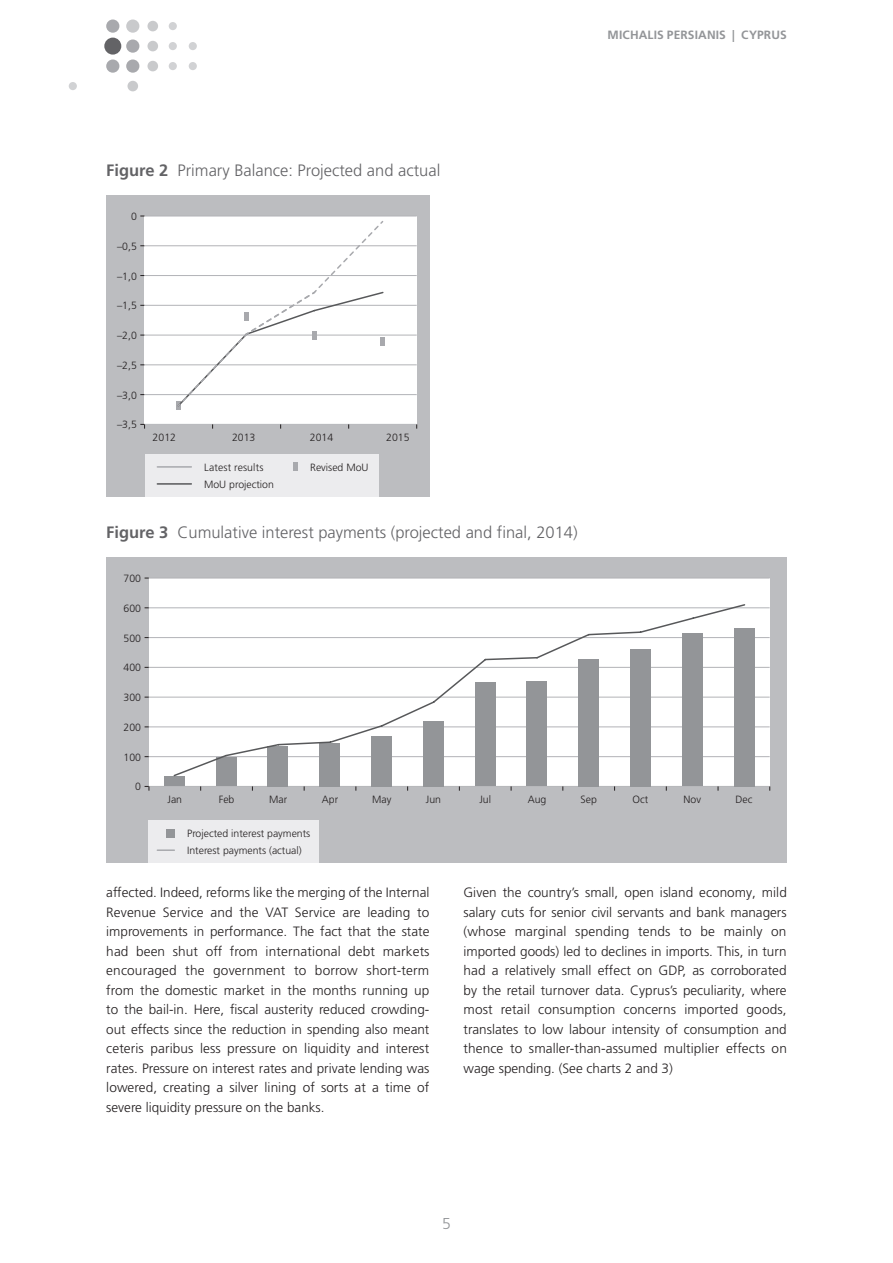
<style>
.page{position:relative;width:893px;height:1263px;background:#fff}
.page>*{position:absolute;margin:0;border:0;box-sizing:border-box;transform-origin:0 0}
._330_B_U{font:300 16.5px "Frutiger LT Pro";color:#636366}
.t1{font:300 15.75px "Frutiger LT Pro";color:#939598}
._200_Standard{font:300 13.5px/19.5px "Frutiger LT Pro";color:#231f20;text-align:justify}
.t2{font:700 12px "Frutiger LT Pro";color:#939598}
.t3{font:300 10.5px "Frutiger LT Pro";color:#231f20}
.s1{font-weight:700}
</style>
<div class="page">
<div style="left:104px;top:38px;width:17px;height:17px;background:#636366;border-radius:50%"></div>
<div style="left:69px;top:82px;width:8px;height:8px;background:#d1d2d4;border-radius:50%"></div>
<div style="left:127px;top:81px;width:11px;height:10px;background:#c9cacc;border-radius:50%"></div>
<div style="left:169px;top:22px;width:8px;height:8px;background:#d1d2d4;border-radius:50%"></div>
<div style="left:147px;top:21px;width:11px;height:10px;background:#c9cacc;border-radius:50%"></div>
<div style="left:189px;top:42px;width:8px;height:8px;background:#d1d2d4;border-radius:50%"></div>
<div style="left:169px;top:42px;width:8px;height:8px;background:#d1d2d4;border-radius:50%"></div>
<div style="left:147px;top:41px;width:11px;height:10px;background:#c9cacc;border-radius:50%"></div>
<div style="left:189px;top:62px;width:8px;height:8px;background:#d1d2d4;border-radius:50%"></div>
<div style="left:169px;top:62px;width:8px;height:8px;background:#d1d2d4;border-radius:50%"></div>
<div style="left:147px;top:61px;width:11px;height:10px;background:#c9cacc;border-radius:50%"></div>
<div style="left:126px;top:20px;width:13px;height:13px;background:#c9cacc;border-radius:50%"></div>
<div style="left:106px;top:20px;width:13px;height:13px;background:#a8a9ad;border-radius:50%"></div>
<div style="left:126px;top:39px;width:13px;height:14px;background:#a8a9ad;border-radius:50%"></div>
<div style="left:126px;top:59px;width:13px;height:14px;background:#a8a9ad;border-radius:50%"></div>
<div style="left:106px;top:59px;width:13px;height:14px;background:#a8a9ad;border-radius:50%"></div>
<div style="left:106px;top:195px;width:323px;height:302px;background:#bcbdc0"></div>
<div style="left:145px;top:216px;width:272px;height:208px;background:#fff"></div>
<hr style="left:145px;top:424px;width:272px;height:1px;background:#b2b3b7">
<hr style="left:145px;top:394px;width:272px;height:1px;background:#b2b3b7">
<hr style="left:145px;top:364px;width:272px;height:1px;background:#b2b3b7">
<hr style="left:145px;top:335px;width:272px;height:1px;background:#b2b3b7">
<hr style="left:145px;top:305px;width:272px;height:1px;background:#b2b3b7">
<hr style="left:145px;top:275px;width:272px;height:1px;background:#b2b3b7">
<hr style="left:145px;top:245px;width:272px;height:1px;background:#b2b3b7">
<hr style="left:145px;top:216px;width:272px;height:1px;background:#b2b3b7">
<div style="left:145px;top:454px;width:233px;height:43px;background:#ececee"></div>
<hr style="left:157px;top:466px;width:34px;height:2px;background:#a8a9ad">
<hr style="left:157px;top:483px;width:34px;height:2px;background:#57585a">
<svg style="left:293px;top:463px;width:4px;height:8px"></svg>
<svg style="left:176px;top:221px;width:209px;height:189px"></svg>
<div style="left:106px;top:557px;width:681px;height:305px;background:#bcbdc0"></div>
<div style="left:149px;top:820px;width:170px;height:42px;background:#ececee"></div>
<div style="left:149px;top:578px;width:621px;height:208px;background:#fff"></div>
<hr style="left:149px;top:786px;width:621px;height:1px;background:#b2b3b7">
<hr style="left:149px;top:756px;width:621px;height:1px;background:#b2b3b7">
<hr style="left:149px;top:726px;width:621px;height:1px;background:#b2b3b7">
<hr style="left:149px;top:697px;width:621px;height:1px;background:#b2b3b7">
<hr style="left:149px;top:667px;width:621px;height:1px;background:#b2b3b7">
<hr style="left:149px;top:637px;width:621px;height:1px;background:#b2b3b7">
<hr style="left:149px;top:607px;width:621px;height:1px;background:#b2b3b7">
<hr style="left:149px;top:578px;width:621px;height:1px;background:#b2b3b7">
<div style="left:164px;top:777px;width:21px;height:9px;background:#939598"></div>
<div style="left:216px;top:758px;width:20px;height:28px;background:#939598"></div>
<div style="left:268px;top:746px;width:20px;height:40px;background:#939598"></div>
<div style="left:319px;top:743px;width:21px;height:43px;background:#939598"></div>
<div style="left:371px;top:736px;width:21px;height:50px;background:#939598"></div>
<div style="left:423px;top:721px;width:21px;height:65px;background:#939598"></div>
<div style="left:475px;top:683px;width:20px;height:103px;background:#939598"></div>
<div style="left:527px;top:682px;width:20px;height:104px;background:#939598"></div>
<div style="left:578px;top:659px;width:21px;height:127px;background:#939598"></div>
<div style="left:630px;top:649px;width:21px;height:137px;background:#939598"></div>
<div style="left:682px;top:633px;width:21px;height:153px;background:#939598"></div>
<div style="left:734px;top:628px;width:21px;height:158px;background:#939598"></div>
<svg style="left:172px;top:604px;width:574px;height:173px"></svg>
<div style="left:166px;top:829px;width:8px;height:8px;background:#939598"></div>
<svg style="left:145px;top:786px;width:5px;height:5px"></svg>
<svg style="left:157px;top:849px;width:17px;height:2px"></svg>
<p class="_330_B_U" style="left:106px;top:160px;width:336px"><span class="s1">FIGURE 2</span> Primary Balance: Projected and actual</p>
<p class="t3" style="left:131px;top:211px;width:7px">0</p>
<p class="t3" style="left:117px;top:240px;width:21px">–0,5</p>
<p class="t3" style="left:117px;top:270px;width:21px">–1,0</p>
<p class="t3" style="left:117px;top:300px;width:21px">–1,5</p>
<p class="t3" style="left:117px;top:329px;width:21px">–2,0</p>
<p class="t3" style="left:117px;top:359px;width:21px">–2,5</p>
<p class="t3" style="left:117px;top:389px;width:21px">–3,0</p>
<p class="t3" style="left:117px;top:418px;width:21px">–3,5</p>
<p class="t3" style="left:153px;top:432px;width:25px">2012</p>
<p class="t3" style="left:232px;top:432px;width:25px">2013</p>
<p class="t3" style="left:310px;top:432px;width:25px">2014</p>
<p class="t3" style="left:386px;top:432px;width:25px">2015</p>
<p class="t3" style="left:204px;top:478px;width:71px">MoU projection</p>
<p class="t3" style="left:204px;top:461px;width:61px">Latest results</p>
<p class="t3" style="left:310px;top:461px;width:60px">Revised MoU</p>
<p class="t2" style="left:608px;top:28px;width:19px">MICHALIS</p>
<p class="t2" style="left:667px;top:28px;width:15px">PERSIANIS</p>
<p class="t2" style="left:732px;top:28px;width:26px">| CYPRUS</p>
<p class="_330_B_U" style="left:106px;top:523px;width:473px"><span class="s1">FIGURE 3</span> Cumulative interest payments (projected and final, 2014)</p>
<p class="t3" style="left:124px;top:572px;width:19px">700</p>
<p class="t3" style="left:124px;top:602px;width:19px">600</p>
<p class="t3" style="left:124px;top:632px;width:19px">500</p>
<p class="t3" style="left:124px;top:662px;width:19px">400</p>
<p class="t3" style="left:124px;top:691px;width:19px">300</p>
<p class="t3" style="left:124px;top:721px;width:19px">200</p>
<p class="t3" style="left:124px;top:751px;width:19px">100</p>
<p class="t3" style="left:135px;top:780px;width:7px">0</p>
<p class="t3" style="left:167px;top:794px;width:16px">Jan</p>
<p class="t3" style="left:219px;top:794px;width:17px">Feb</p>
<p class="t3" style="left:269px;top:794px;width:20px">Mar</p>
<p class="t3" style="left:322px;top:794px;width:18px">Apr</p>
<p class="t3" style="left:372px;top:794px;width:21px">May</p>
<p class="t3" style="left:426px;top:794px;width:17px">Jun</p>
<p class="t3" style="left:479px;top:794px;width:13px">Jul</p>
<p class="t3" style="left:528px;top:794px;width:20px">Aug</p>
<p class="t3" style="left:581px;top:794px;width:18px">Sep</p>
<p class="t3" style="left:633px;top:794px;width:17px">Oct</p>
<p class="t3" style="left:683px;top:794px;width:19px">Nov</p>
<p class="t3" style="left:736px;top:794px;width:18px">Dec</p>
<p class="t3" style="left:187px;top:828px;width:125px">Projected interest payments</p>
<p class="t3" style="left:187px;top:845px;width:116px">Interest payments (actual)</p>
<p class="_200_Standard" style="left:106px;top:883px;width:325px">affected. Indeed, reforms like the merging of the Internal Revenue Service and the VAT Service are leading to improvements in performance. The fact that the state had been shut off from international debt markets encouraged the government to borrow short-term from the domestic market in the months running up to the bail-in. Here, fiscal austerity reduced crowding&shy;out effects since the reduction in spending also meant ceteris paribus less pressure on liquidity and interest rates. Pressure on interest rates and private lending was lowered, creating a silver lining of sorts at a time of severe liquidity pressure on the banks.</p>
<p class="_200_Standard" style="left:463px;top:883px;width:325px">Given the country’s small, open island economy, mild salary cuts for senior civil servants and bank managers (whose marginal spending tends to be mainly on imported goods) led to declines in imports. This, in turn had a relatively small effect on GDP, as corroborated by the retail turnover data. Cyprus’s peculiarity, where most retail consumption concerns imported goods, translates to low labour intensity of consumption and thence to smaller-than-assumed multiplier effects on wage spending. (See charts 2 and 3)</p>
<p class="t1" style="left:442px;top:1214px;width:10px">5</p>
</div>
